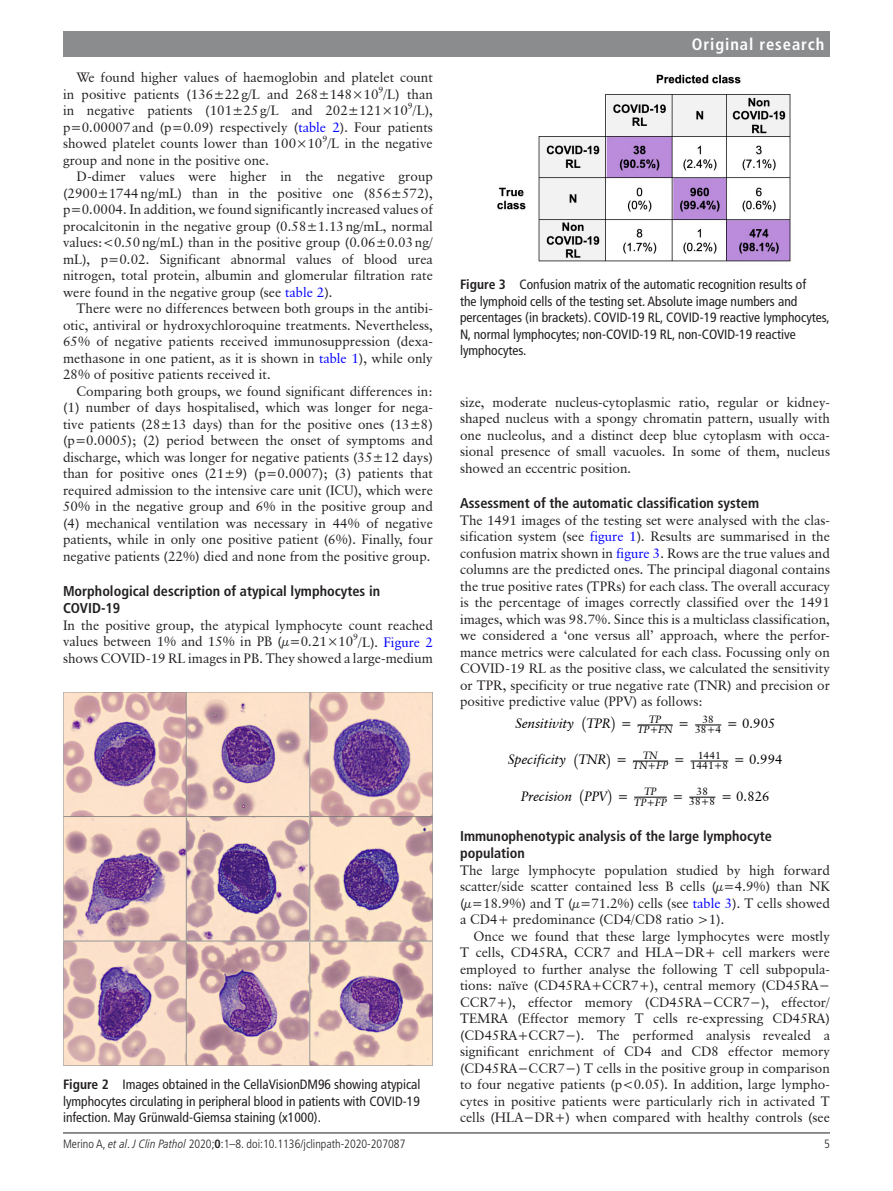
<style>
.page{position:relative;width:893px;height:1191px;background:#fff}
.page>*{position:absolute;margin:0;border:0;box-sizing:border-box;transform-origin:0 0}
.t1{font:700 condensed 16.5px "Frutiger LT Pro";letter-spacing:.055em;color:#fff}
.t2{font:700 condensed 14.25px/17.2px "Frutiger LT Pro";color:#231f20}
.t3{font:13.5px/16.5px "Classical Garamond BT";color:#231f20;text-align:justify}
.t4{font:condensed 13.5px/16.5px "Frutiger LT Pro";color:#231f20}
.t5{font:italic 13.5px "Classical Garamond BT";color:#000}
.t6{font:13.5px "Classical Garamond BT";color:#000}
.t7{font:13.5px "CMEX9";color:#000}
.t8{font:300 condensed 12px "Frutiger LT Pro";color:#231f20}
.t9{font:italic 10.5px/10.5px "Classical Garamond BT";color:#000}
.t10{font:10.5px/10.4px "Classical Garamond BT";color:#000}
.s1{color:#00f}
.s2{font-weight:700}
.s3{font-style:normal}
.s4{font-style:normal;font-size:13.5px}
.s5{font-style:italic}
.s6{font-size:13.5px}
</style>
<div class="page">
<hr style="left:63px;top:1132px;width:767px;height:1px;background:#231f20">
<div style="left:63px;top:31px;width:767px;height:25px;background:#8a8c8e"></div>
<hr style="left:637px;top:724px;width:36px;height:1px;background:#000">
<svg style="left:695px;top:724px;width:26px;height:1px"></svg>
<hr style="left:633px;top:760px;width:35px;height:1px;background:#000">
<hr style="left:690px;top:760px;width:38px;height:1px;background:#000">
<hr style="left:634px;top:797px;width:33px;height:1px;background:#000">
<svg style="left:689px;top:797px;width:26px;height:1px"></svg>
<img style="left:497px;top:74px;width:294px;height:189px">
<img style="left:63px;top:692px;width:370px;height:373px">
<p class="t3" style="left:63px;top:69px;width:371px;text-indent:14px">We found higher values of haemoglobin and platelet count in positive patients (136±22g/L and 268±148×10<sup>9</sup>/L) than in negative patients (101±25g/L and 202±121×10<sup>9</sup>/L), p=0.00007and (p=0.09) respectively (<span class="s1">table 2</span>). Four patients showed platelet counts lower than 100×10<sup>9</sup>/L in the negative group and none in the positive one.</p>
<p class="t3" style="left:63px;top:168px;width:371px;text-indent:14px">D-dimer values were higher in the negative group (2900±1744ng/mL) than in the positive one (856±572), p=0.0004. In addition, we found significantly increased values of procalcitonin in the negative group (0.58±1.13ng/mL, normal values:&lt;0.50ng/mL) than in the positive group (0.06±0.03ng/ mL), p=0.02. Significant abnormal values of blood urea nitrogen, total protein, albumin and glomerular filtration rate were found in the negative group (see <span class="s1">table 2</span>).</p>
<p class="t3" style="left:63px;top:300px;width:371px;text-indent:14px">There were no differences between both groups in the antibi&shy;otic, antiviral or hydroxychloroquine treatments. Nevertheless, 65% of negative patients received immunosuppression (dexa&shy;methasone in one patient, as it is shown in <span class="s1">table 1</span>), while only 28% of positive patients received it.</p>
<p class="t3" style="left:63px;top:383px;width:371px;text-indent:14px">Comparing both groups, we found significant differences in: (1) number of days hospitalised, which was longer for nega&shy;tive patients (28±13 days) than for the positive ones (13±8) (p=0.0005); (2) period between the onset of symptoms and discharge, which was longer for negative patients (35±12 days) than for positive ones (21±9) (p=0.0007); (3) patients that required admission to the intensive care unit (ICU), which were 50% in the negative group and 6% in the positive group and (4) mechanical ventilation was necessary in 44% of negative patients, while in only one positive patient (6%). Finally, four negative patients (22%) died and none from the positive group.</p>
<p class="t2" style="left:63px;top:582px;width:319px">Morphological description of atypical lymphocytes in<br>COVID-19</p>
<p class="t3" style="left:63px;top:617px;width:371px">In the positive group, the atypical lymphocyte count reached values between 1% and 15% in PB (μ=0.21×10<sup>9</sup>/L). <span class="s1">Figure 2 </span>shows COVID-19 RL images in PB. They showed a large-medium</p>
<p class="t4" style="left:63px;top:1076px;width:359px;text-align:justify"><span class="s2">Figure 2</span> Images obtained in the CellaVisionDM96 showing atypical lymphocytes circulating in peripheral blood in patients with COVID-19 infection. May Grünwald-Giemsa staining (x1000).</p>
<p class="t1" style="left:692px;top:34px;width:134px">Original research</p>
<p class="t4" style="left:460px;top:276px;width:371px"><span class="s2">Figure 3</span> Confusion matrix of the automatic recognition results of<br>the lymphoid cells of the testing set. Absolute image numbers and percentages (in brackets). COVID-19 RL, COVID-19 reactive lymphocytes, N, normal lymphocytes; non-COVID-19 RL, non-COVID-19 reactive lymphocytes.</p>
<p class="t3" style="left:460px;top:394px;width:371px">size, moderate nucleus-cytoplasmic ratio, regular or kidney&shy;shaped nucleus with a spongy chromatin pattern, usually with one nucleolus, and a distinct deep blue cytoplasm with occa&shy;sional presence of small vacuoles. In some of them, nucleus showed an eccentric position.</p>
<p class="t2" style="left:460px;top:494px;width:301px">Assessment of the automatic classification system</p>
<p class="t3" style="left:460px;top:511px;width:371px">The 1491 images of the testing set were analysed with the clas&shy;sification system (see <span class="s1">figure 1</span>). Results are summarised in the confusion matrix shown in <span class="s1">figure 3</span>. Rows are the true values and columns are the predicted ones. The principal diagonal contains the true positive rates (TPRs) for each class. The overall accuracy is the percentage of images correctly classified over the 1491 images, which was 98.7%. Since this is a multiclass classification, we considered a ‘one versus all’ approach, where the perfor&shy;mance metrics were calculated for each class. Focussing only on COVID-19 RL as the positive class, we calculated the sensitivity or TPR, specificity or true negative rate (TNR) and precision or positive predictive value (PPV) as follows:</p>
<p class="t5" style="left:515px;top:715px;width:60px">Sensitivity</p>
<p class="t7" style="left:580px;top:705px;width:8px">(</p>
<p class="t5" style="left:587px;top:715px;width:25px">TPR</p>
<p class="t7" style="left:610px;top:705px;width:8px">)</p>
<p class="t6" style="left:621px;top:715px;width:13px">=</p>
<p class="t9" style="left:637px;top:713px;width:78px;text-indent:12px">TP<br>TP<span class="s3">+</span>FN <sup>=</sup> <sup>38</sup></p>
<p class="t6" style="left:695px;top:715px;width:82px"><sub>38+4</sub> = 0.905</p>
<p class="t5" style="left:508px;top:751px;width:60px">Specificity</p>
<p class="t7" style="left:572px;top:741px;width:8px">(</p>
<p class="t5" style="left:579px;top:751px;width:29px">TNR</p>
<p class="t7" style="left:606px;top:741px;width:8px">)</p>
<p class="t9" style="left:616px;top:750px;width:43px"><span class="s4">=</span> TN</p>
<p class="t10" style="left:690px;top:750px;width:94px;text-indent:-58px"><span class="s5">TN</span>+<span class="s5">FP</span> <span class="s6">=</span> 1441<br>1441+8 <sup>=</sup> <sup>0.994</sup></p>
<p class="t5" style="left:521px;top:787px;width:52px">Precision</p>
<p class="t7" style="left:578px;top:777px;width:8px">(</p>
<p class="t5" style="left:585px;top:787px;width:24px">PPV</p>
<p class="t7" style="left:607px;top:777px;width:8px">)</p>
<p class="t9" style="left:634px;top:786px;width:75px;text-indent:-17px"><span class="s4">=</span> TP<br>TP<span class="s3">+</span>FP <sup>=</sup> <sup>38</sup></p>
<p class="t6" style="left:689px;top:787px;width:82px"><sub>38+8</sub> = 0.826</p>
<p class="t2" style="left:460px;top:827px;width:313px">Immunophenotypic analysis of the large lymphocyte population</p>
<p class="t3" style="left:460px;top:861px;width:371px">The large lymphocyte population studied by high forward scatter/side scatter contained less B cells (μ=4.9%) than NK (μ=18.9%) and T (μ=71.2%) cells (see <span class="s1">table 3</span>). T cells showed a CD4+ predominance (CD4/CD8 ratio &gt;1).</p>
<p class="t3" style="left:460px;top:927px;width:371px;text-indent:14px">Once we found that these large lymphocytes were mostly T cells, CD45RA, CCR7 and HLA−DR+ cell markers were employed to further analyse the following T cell subpopula&shy;tions: naïve (CD45RA+CCR7+), central memory (CD45RA− CCR7+), effector memory (CD45RA−CCR7−), effector/ TEMRA (Effector memory T cells re-expressing CD45RA) (CD45RA+CCR7−). The performed analysis revealed a significant enrichment of CD4 and CD8 effector memory (CD45RA−CCR7−) T cells in the positive group in comparison to four negative patients (p&lt;0.05). In addition, large lympho&shy;cytes in positive patients were particularly rich in activated T cells (HLA−DR+) when compared with healthy controls (see</p>
<p class="t8" style="left:63px;top:1136px;width:344px">Merino A, <span class="s5">et al</span>. <span class="s5">J Clin Pathol</span> 2020;<span class="s2">0</span>:1–8. doi:10.1136/jclinpath-2020-207087</p>
<p class="t8" style="left:824px;top:1136px;width:7px">5</p>
</div>
